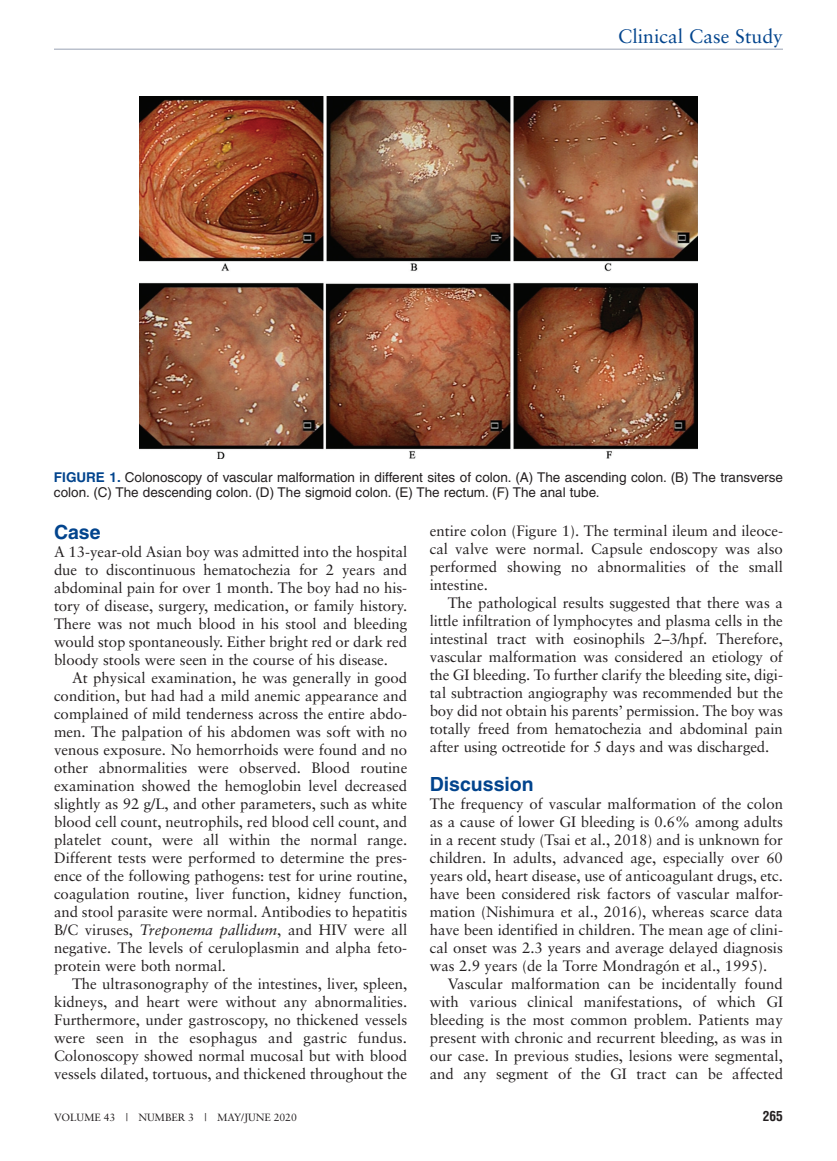
<style>
.page{position:relative;width:837px;height:1161px;background:#fff}
.page>*{position:absolute;margin:0;border:0;box-sizing:border-box;transform-origin:0 0}
.ARTICLE_LH_TOP{font:19.5px "Sabon";color:#02448d}
.t1{font:700 19.5px "Helvetica";color:#02448d}
.Para{font:15px/18px "Sabon";color:#231f20;text-align:justify}
.ParaFL{font:15px/18px "Sabon";letter-spacing:-.005em;color:#231f20;text-align:justify}
.FigCaption{font:13.5px/15px "Helvetica";color:#231f20}
.ARTICLE_RH_FOOT{font:700 condensed 13.5px "Helvetica";color:#231f20}
.ARTICLE_RH_FOOT-2{font:10.5px "Sabon";letter-spacing:-.005em;color:#231f20}
.s1{font-weight:700;color:#02448d}
.s2{font-style:italic}
</style>
<div class="page">
<hr style="left:54px;top:49px;width:729px;height:1px;background:#bac0cc">
<img style="left:140px;top:96px;width:557px;height:362px">
<p class="ARTICLE_LH_TOP" style="left:618px;top:24px;width:166px">Clinical Case Study</p>
<p class="FigCaption" style="left:54px;top:470px;width:730px"><span class="s1">FIGURE 1.</span> Colonoscopy of vascular malformation in different sites of colon. (A) The ascending colon. (B) The transverse colon. (C) The descending colon. (D) The sigmoid colon. (E) The rectum. (F) The anal tube.</p>
<h1 class="t1" style="left:54px;top:521px;width:48px">Case</h1>
<p class="ParaFL" style="left:54px;top:543px;width:355px">A 13-year-old Asian boy was admitted into the hospital due to discontinuous hematochezia for 2 years and abdominal pain for over 1 month. The boy had no his&shy;tory of disease, surgery, medication, or family history.<br>There was not much blood in his stool and bleeding would stop spontaneously. Either bright red or dark red bloody stools were seen in the course of his disease.</p>
<p class="Para" style="left:54px;top:669px;width:355px;text-indent:18px">At physical examination, he was generally in good condition, but had had a mild anemic appearance and complained of mild tenderness across the entire abdo&shy;men. The palpation of his abdomen was soft with no venous exposure. No hemorrhoids were found and no other abnormalities were observed. Blood routine examination showed the hemoglobin level decreased slightly as 92 g/L, and other parameters, such as white blood cell count, neutrophils, red blood cell count, and platelet count, were all within the normal range.<br>Different tests were performed to determine the pres&shy;ence of the following pathogens: test for urine routine, coagulation routine, liver function, kidney function, and stool parasite were normal. Antibodies to hepatitis B/C viruses, <span class="s2">Treponema pallidum</span>, and HIV were all negative. The levels of ceruloplasmin and alpha feto&shy;protein were both normal.</p>
<p class="Para" style="left:54px;top:975px;width:355px;text-indent:18px">The ultrasonography of the intestines, liver, spleen, kidneys, and heart were without any abnormalities.<br>Furthermore, under gastroscopy, no thickened vessels were seen in the esophagus and gastric fundus.<br>Colonoscopy showed normal mucosal but with blood vessels dilated, tortuous, and thickened throughout the</p>
<p class="Para" style="left:430px;top:522px;width:355px">entire colon (Figure 1). The terminal ileum and ileoce&shy;cal valve were normal. Capsule endoscopy was also performed showing no abnormalities of the small intestine.</p>
<p class="Para" style="left:430px;top:594px;width:355px;text-indent:18px">The pathological results suggested that there was a little infiltration of lymphocytes and plasma cells in the intestinal tract with eosinophils 2–3/hpf. Therefore, vascular malformation was considered an etiology of the GI bleeding. To further clarify the bleeding site, digi&shy;tal subtraction angiography was recommended but the boy did not obtain his parents’ permission. The boy was totally freed from hematochezia and abdominal pain after using octreotide for 5 days and was discharged.</p>
<h1 class="t1" style="left:430px;top:772px;width:106px">Discussion</h1>
<p class="ParaFL" style="left:430px;top:795px;width:355px">The frequency of vascular malformation of the colon as a cause of lower GI bleeding is 0.6% among adults in a recent study (Tsai et al., 2018) and is unknown for children. In adults, advanced age, especially over 60 years old, heart disease, use of anticoagulant drugs, etc. have been considered risk factors of vascular malfor&shy;mation (Nishimura et al., 2016), whereas scarce data have been identified in children. The mean age of clini&shy;cal onset was 2.3 years and average delayed diagnosis was 2.9 years (de la Torre Mondragón et al., 1995).</p>
<p class="Para" style="left:430px;top:975px;width:355px;text-indent:18px">Vascular malformation can be incidentally found with various clinical manifestations, of which GI bleeding is the most common problem. Patients may present with chronic and recurrent bleeding, as was in our case. In previous studies, lesions were segmental, and any segment of the GI tract can be affected</p>
<p class="ARTICLE_RH_FOOT-2" style="left:54px;top:1111px;width:161px">VOLUME 43 | NUMBER 3 | may</p>
<p class="ARTICLE_RH_FOOT-2" style="left:241px;top:1111px;width:16px">/june</p>
<p class="ARTICLE_RH_FOOT-2" style="left:274px;top:1111px;width:25px">2020</p>
<p class="ARTICLE_RH_FOOT" style="left:763px;top:1108px;width:22px">265</p>
</div>
